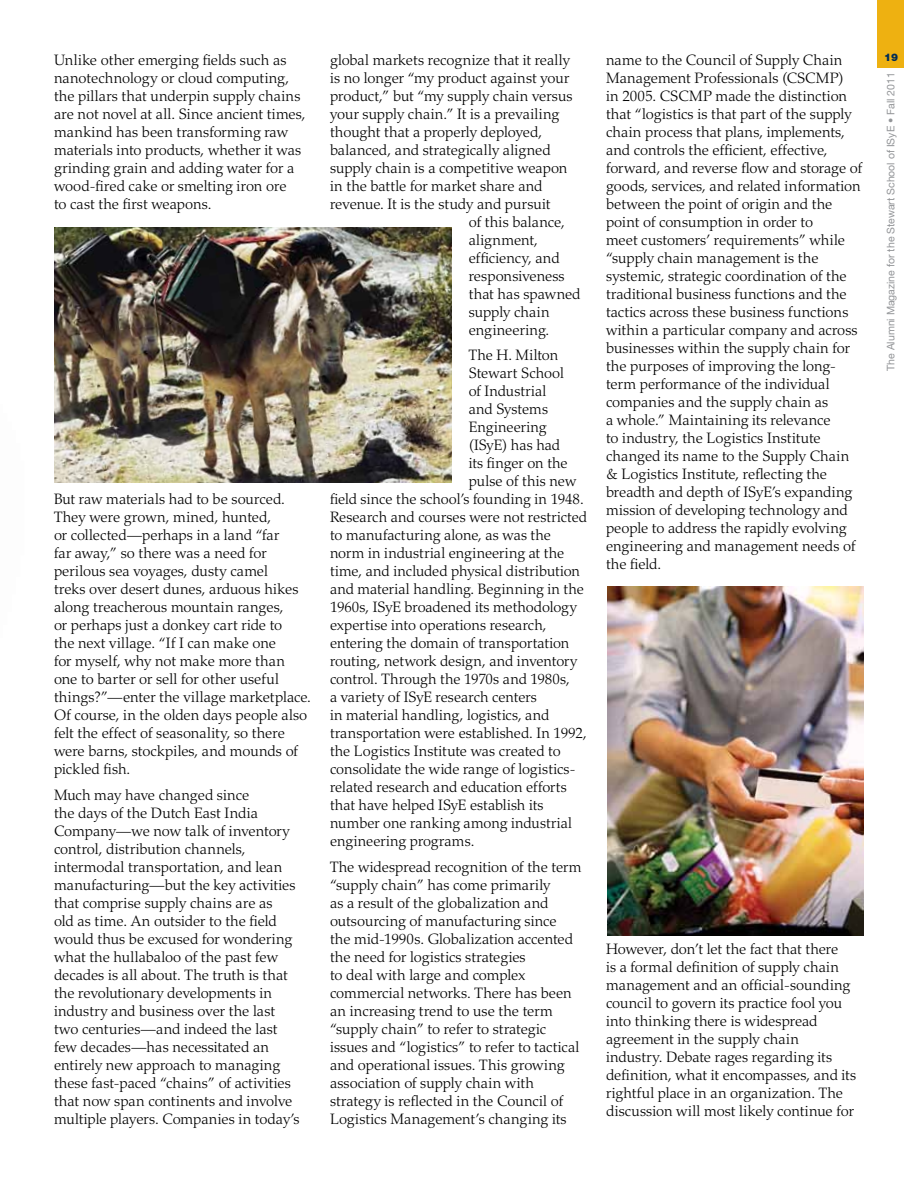
<style>
.page{position:relative;width:918px;height:1188px;background:#fff}
.page>*{position:absolute;margin:0;border:0;box-sizing:border-box;transform-origin:0 0}
.t1{font:300 15px/18px "Palatino LT Std";color:#000}
.t2{font:10.5px "Helvetica Neue LT Std";color:#939598}
.t3{font:900 10.5px "Helvetica Neue LT Std";color:#002c56}
</style>
<div class="page">
<img style="left:54px;top:227px;width:397px;height:255px">
<img style="left:608px;top:586px;width:256px;height:349px">
<div style="left:878px;top:0;width:26px;height:68px;background:#eeb111"></div>
<p class="t1" style="left:54px;top:51px;width:253px">Unlike other emerging fields such as nanotechnology or cloud computing, the pillars that underpin supply chains are not novel at all. Since ancient times, mankind has been transforming raw materials into products, whether it was grinding grain and adding water for a wood-fired cake or smelting iron ore<br>to cast the first weapons.</p>
<p class="t1" style="left:54px;top:491px;width:259px">But raw materials had to be sourced.<br>They were grown, mined, hunted,<br>or collected—perhaps in a land “far<br>far away,” so there was a need for perilous sea voyages, dusty camel<br>treks over desert dunes, arduous hikes along treacherous mountain ranges,<br>or perhaps just a donkey cart ride to<br>the next village. “If I can make one<br>for myself, why not make more than one to barter or sell for other useful things?”—enter the village marketplace.<br>Of course, in the olden days people also felt the effect of seasonality, so there were barns, stockpiles, and mounds of pickled fish.</p>
<p class="t1" style="left:54px;top:786px;width:247px">Much may have changed since<br>the days of the Dutch East India Company—we now talk of inventory control, distribution channels, intermodal transportation, and lean manufacturing—but the key activities that comprise supply chains are as<br>old as time. An outsider to the field would thus be excused for wondering what the hullabaloo of the past few decades is all about. The truth is that the revolutionary developments in industry and business over the last two centuries—and indeed the last few decades—has necessitated an entirely new approach to managing these fast-paced “chains” of activities that now span continents and involve multiple players. Companies in today’s</p>
<p class="t1" style="left:330px;top:51px;width:241px">global markets recognize that it really</p>
<p class="t1" style="left:330px;top:69px;width:241px">is no longer “my product against your</p>
<p class="t1" style="left:330px;top:87px;width:244px">product,” but “my supply chain versus</p>
<p class="t1" style="left:330px;top:105px;width:231px">your supply chain.” It is a prevailing</p>
<p class="t1" style="left:330px;top:123px;width:214px">thought that a properly deployed,</p>
<p class="t1" style="left:330px;top:141px;width:222px">balanced, and strategically aligned</p>
<p class="t1" style="left:330px;top:159px;width:239px">supply chain is a competitive weapon</p>
<p class="t1" style="left:330px;top:177px;width:214px">in the battle for market share and</p>
<p class="t1" style="left:330px;top:195px;width:222px">revenue. It is the study and pursuit</p>
<p class="t1" style="left:469px;top:213px;width:98px">of this balance,</p>
<p class="t1" style="left:469px;top:231px;width:71px">alignment,</p>
<p class="t1" style="left:469px;top:249px;width:92px">efficiency, and</p>
<p class="t1" style="left:469px;top:267px;width:97px">responsiveness</p>
<p class="t1" style="left:469px;top:285px;width:113px">that has spawned</p>
<p class="t1" style="left:469px;top:303px;width:82px">supply chain</p>
<p class="t1" style="left:469px;top:321px;width:82px">engineering.</p>
<p class="t1" style="left:469px;top:347px;width:91px">The H. Milton</p>
<p class="t1" style="left:469px;top:365px;width:97px">Stewart School</p>
<p class="t1" style="left:469px;top:383px;width:79px">of Industrial</p>
<p class="t1" style="left:469px;top:401px;width:81px">and Systems</p>
<p class="t1" style="left:469px;top:419px;width:79px">Engineering</p>
<p class="t1" style="left:469px;top:437px;width:93px">(ISyE) has had</p>
<p class="t1" style="left:469px;top:455px;width:101px">its finger on the</p>
<p class="t1" style="left:469px;top:473px;width:109px">pulse of this new</p>
<p class="t1" style="left:330px;top:491px;width:255px">field since the school’s founding in 1948.</p>
<p class="t1" style="left:330px;top:509px;width:259px">Research and courses were not restricted</p>
<p class="t1" style="left:330px;top:527px;width:223px">to manufacturing alone, as was the</p>
<p class="t1" style="left:330px;top:545px;width:236px">norm in industrial engineering at the</p>
<p class="t1" style="left:330px;top:563px;width:252px">time, and included physical distribution</p>
<p class="t1" style="left:330px;top:581px;width:255px">and material handling. Beginning in the</p>
<p class="t1" style="left:330px;top:599px;width:249px">1960s, ISyE broadened its methodology</p>
<p class="t1" style="left:330px;top:617px;width:218px">expertise into operations research,</p>
<p class="t1" style="left:330px;top:635px;width:241px">entering the domain of transportation</p>
<p class="t1" style="left:330px;top:653px;width:249px">routing, network design, and inventory</p>
<p class="t1" style="left:330px;top:671px;width:241px">control. Through the 1970s and 1980s,</p>
<p class="t1" style="left:330px;top:689px;width:208px">a variety of ISyE research centers</p>
<p class="t1" style="left:330px;top:707px;width:221px">in material handling, logistics, and</p>
<p class="t1" style="left:330px;top:725px;width:258px">transportation were established. In 1992,</p>
<p class="t1" style="left:330px;top:743px;width:232px">the Logistics Institute was created to</p>
<p class="t1" style="left:330px;top:761px;width:247px">consolidate the wide range of logistics-</p>
<p class="t1" style="left:330px;top:779px;width:238px">related research and education efforts</p>
<p class="t1" style="left:330px;top:797px;width:215px">that have helped ISyE establish its</p>
<p class="t1" style="left:330px;top:815px;width:244px">number one ranking among industrial</p>
<p class="t1" style="left:330px;top:833px;width:146px">engineering programs.</p>
<p class="t1" style="left:330px;top:858px;width:253px">The widespread recognition of the term “supply chain” has come primarily<br>as a result of the globalization and outsourcing of manufacturing since<br>the mid-1990s. Globalization accented the need for logistics strategies<br>to deal with large and complex commercial networks. There has been an increasing trend to use the term “supply chain” to refer to strategic issues and “logistics” to refer to tactical and operational issues. This growing association of supply chain with strategy is reflected in the Council of Logistics Management’s changing its</p>
<p class="t1" style="left:606px;top:51px;width:258px">name to the Council of Supply Chain Management Professionals (CSCMP)<br>in 2005. CSCMP made the distinction that “logistics is that part of the supply chain process that plans, implements, and controls the efficient, effective, forward, and reverse flow and storage of goods, services, and related information between the point of origin and the point of consumption in order to<br>meet customers’ requirements” while “supply chain management is the systemic, strategic coordination of the traditional business functions and the tactics across these business functions within a particular company and across businesses within the supply chain for the purposes of improving the long&shy;term performance of the individual companies and the supply chain as<br>a whole.” Maintaining its relevance<br>to industry, the Logistics Institute changed its name to the Supply Chain &amp; Logistics Institute, reflecting the breadth and depth of ISyE’s expanding mission of developing technology and people to address the rapidly evolving engineering and management needs of the field.</p>
<p class="t1" style="left:606px;top:941px;width:252px">However, don’t let the fact that there<br>is a formal definition of supply chain management and an official-sounding council to govern its practice fool you into thinking there is widespread agreement in the supply chain industry. Debate rages regarding its definition, what it encompasses, and its rightful place in an organization. The discussion will most likely continue for</p>
<p class="t3" style="left:884px;top:51px;width:16px">19</p>
<p class="t2" style="left:884px;top:371px;width:300px;rotate:-90deg">The Alumni Magazine for the Stewart School of ISyE • Fall 2011</p>
</div>
